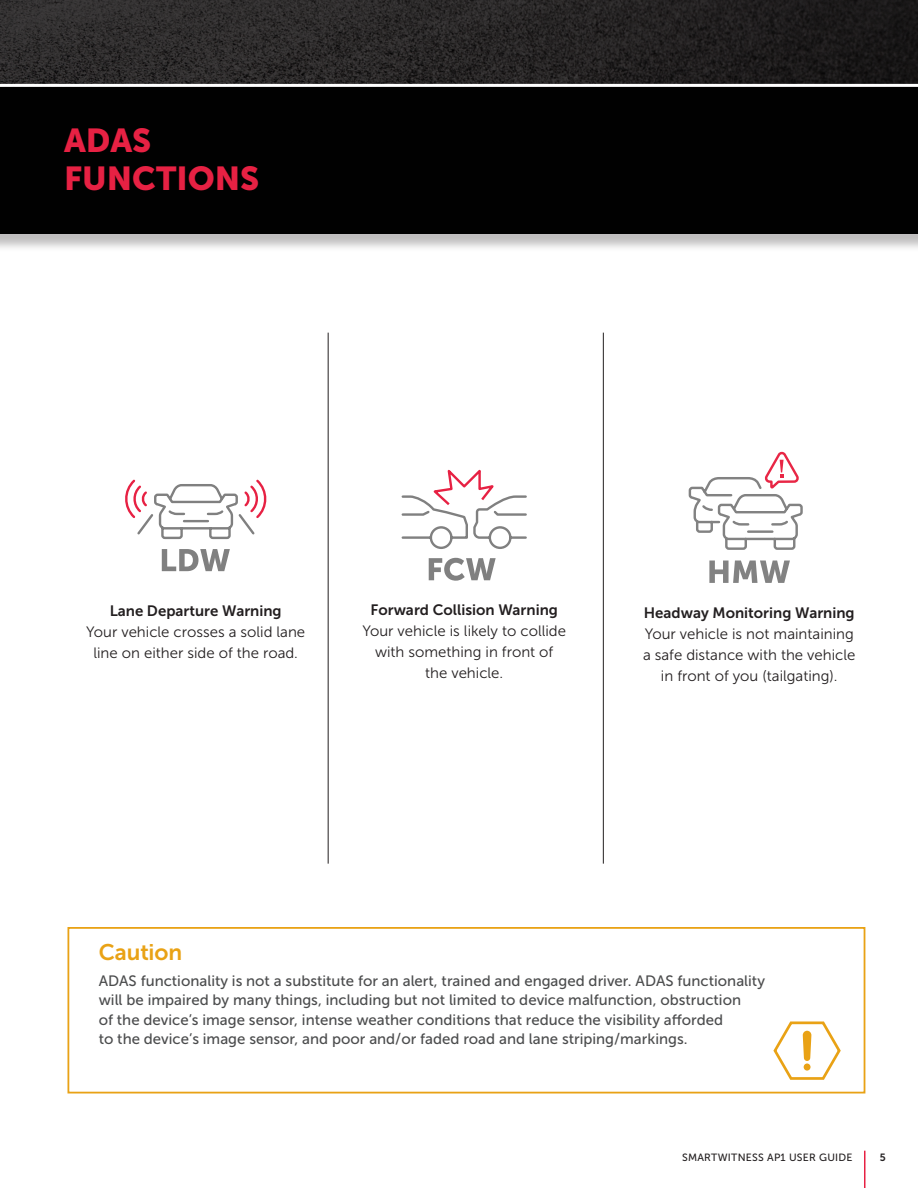
<style>
.page{position:relative;width:918px;height:1188px;background:#fff}
.page>*{position:absolute;margin:0;border:0;box-sizing:border-box;transform-origin:0 0}
.Section_Header_Bold{font:33px "Museo Sans 900";color:#e72143}
.Call_Out{font:22.5px "Museo Sans 700";letter-spacing:-.005em;color:#e9a215}
.Call_Out-2{font:15px/19.5px "Museo Sans 500";color:#4b4c4d}
.Body_Copy{font:15px/21px "Museo Sans 300";color:#231f20;text-align:center}
.t1{font:10.5px "Museo Sans 500";letter-spacing:.025em;color:#231f20}
.t2{font:10.5px "Museo Sans 700";color:#231f20}
.s1{font-family:"Museo Sans 700"}
</style>
<div class="page">
<hr style="left:864px;top:1151px;width:1px;height:37px;background:#e72143">
<svg style="left:125px;top:479px;width:142px;height:61px"></svg>
<svg style="left:162px;top:549px;width:68px;height:22px"></svg>
<svg style="left:401px;top:469px;width:126px;height:80px"></svg>
<svg style="left:429px;top:558px;width:67px;height:23px"></svg>
<hr style="left:328px;top:333px;width:1px;height:531px;background:#231f20">
<hr style="left:603px;top:333px;width:1px;height:531px;background:#231f20">
<div style="left:0;top:41px;width:918px;height:211px;background:#231f20;opacity:.29"></div>
<div style="left:0;top:39px;width:918px;height:195px;background:#010101"></div>
<svg style="left:0;top:0;width:918px;height:84px;background:#262424"></svg>
<hr style="left:0;top:84px;width:918px;height:3px;background:#fff">
<div style="left:67px;top:927px;width:798px;height:167px;border:2px solid #e9a215"></div>
<svg style="left:773px;top:1021px;width:68px;height:59px"></svg>
<svg style="left:709px;top:561px;width:81px;height:22px"></svg>
<svg style="left:688px;top:451px;width:115px;height:99px"></svg>
<p class="Section_Header_Bold" style="left:64px;top:122px;width:89px">ADAS</p>
<p class="Section_Header_Bold" style="left:64px;top:159px;width:197px">FUNCTIONS</p>
<p class="Body_Copy" style="left:86px;top:600px;width:221px"><span class="s1">Lane Departure Warning<br></span>Your vehicle crosses a solid lane line on either side of the road.</p>
<p class="Body_Copy" style="left:362px;top:600px;width:205px"><span class="s1">Forward Collision Warning<br></span>Your vehicle is likely to collide with something in front of the vehicle.</p>
<p class="Body_Copy" style="left:643px;top:602px;width:214px"><span class="s1">Headway Monitoring Warning<br></span>Your vehicle is not maintaining a safe distance with the vehicle in front of you (tailgating).</p>
<p class="Call_Out" style="left:99px;top:940px;width:85px">Caution</p>
<p class="Call_Out-2" style="left:99px;top:971px;width:668px">ADAS functionality is not a substitute for an alert, trained and engaged driver. ADAS functionality will be impaired by many things, including but not limited to device malfunction, obstruction<br>of the device’s image sensor, intense weather conditions that reduce the visibility afforded<br>to the device’s image sensor, and poor and/or faded road and lane striping/markings.</p>
<p class="t1" style="left:682px;top:1152px;width:172px">SMARTWITNESS AP1 USER GUIDE</p>
<p class="t2" style="left:880px;top:1152px;width:7px">5</p>
</div>
